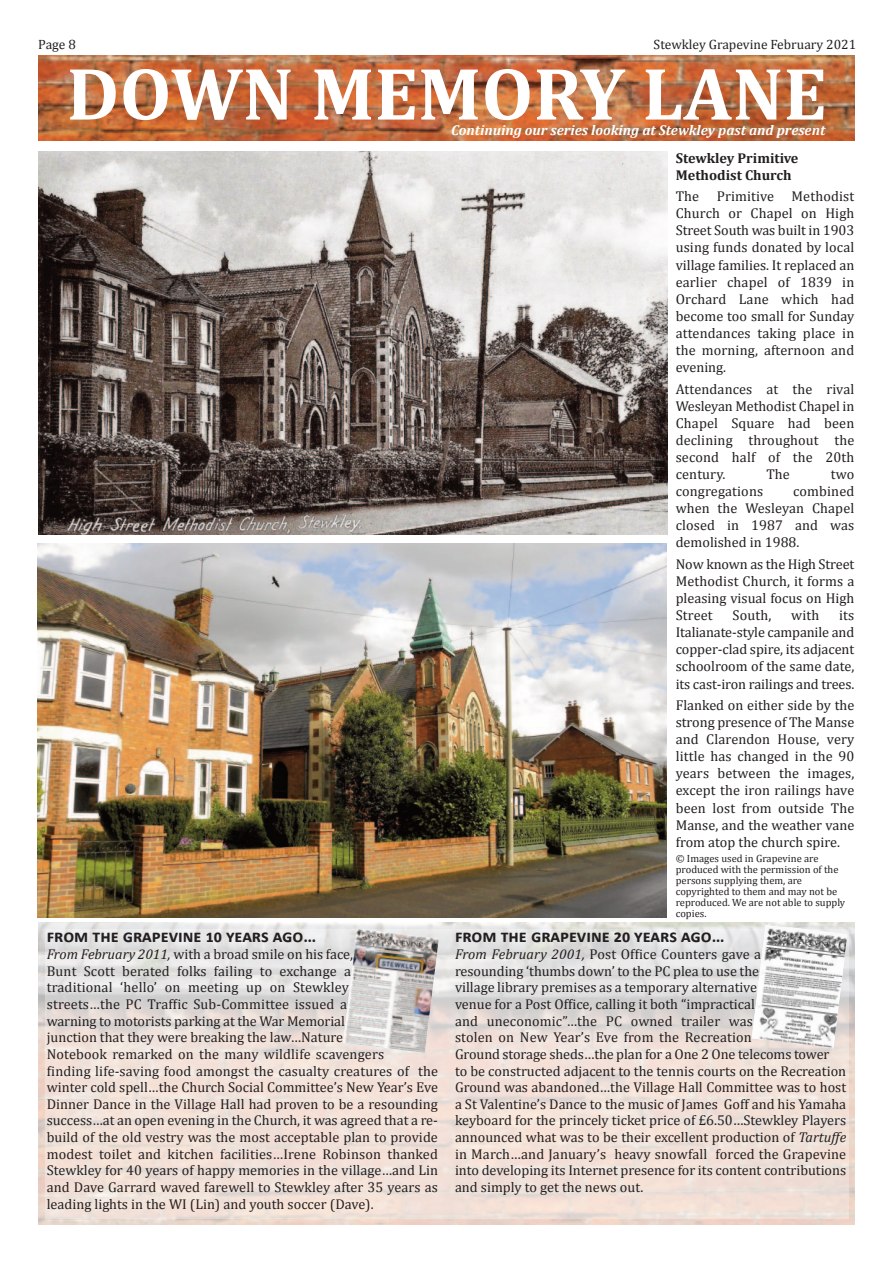
<style>
.page{position:relative;width:893px;height:1263px;background:#fff}
.page>*{position:absolute;margin:0;border:0;box-sizing:border-box;transform-origin:0 0}
.t1{font:700 75px "Cambria";color:#fff}
.t2{font:700 18px "Calibri";color:#231f20}
.t3{font:14.25px/17.1px "Cambria";color:#231f20;text-align:justify}
.t4{font:italic 700 14.25px "Cambria";color:#fff}
.t5{font:700 14.25px/17.1px "Cambria";color:#231f20}
.t6{font:13.5px "Cambria";color:#231f20}
.t7{font:10.5px/11.1px "Cambria";color:#231f20}
.s1{font-style:italic}
</style>
<div class="page">
<img style="left:39px;top:922px;width:816px;height:302px">
<div style="left:45px;top:929px;width:803px;height:289px;background:#fff;opacity:.3"></div>
<img style="left:38px;top:55px;width:817px;height:85px">
<img style="left:38px;top:152px;width:630px;height:382px">
<img style="left:37px;top:543px;width:630px;height:374px">
<img style="left:752px;top:924px;width:95px;height:124px">
<img style="left:343px;top:929px;width:96px;height:124px">
<p class="t6" style="left:38px;top:36px;width:39px">Page 8</p>
<p class="t6" style="left:654px;top:36px;width:204px">Stewkley Grapevine February 2021</p>
<p class="t1" style="left:67px;top:48px;width:762px">DOWN MEMORY LANE</p>
<p class="t4" style="left:451px;top:121px;width:375px">Continuing our series looking at Stewkley past and present</p>
<p class="t5" style="left:676px;top:149px;width:124px">Stewkley Primitive<br>Methodist Church</p>
<p class="t3" style="left:676px;top:187px;width:180px">The Primitive Methodist Church or Chapel on High Street South was built in 1903 using funds donated by local village families. It replaced an earlier chapel of 1839 in Orchard Lane which had become too small for Sunday attendances taking place in the morning, afternoon and evening.</p>
<p class="t3" style="left:676px;top:380px;width:180px">Attendances at the rival Wesleyan Methodist Chapel in Chapel Square had been declining throughout the second half of the 20th century.</p>
<p class="t3" style="left:766px;top:465px;width:25px">The</p>
<p class="t3" style="left:831px;top:465px;width:25px">two</p>
<p class="t3" style="left:676px;top:482px;width:180px;text-indent:117px">combined when the Wesleyan Chapel closed in 1987 and was demolished in 1988.</p>
<p class="t3" style="left:676px;top:555px;width:180px">Now known as the High Street Methodist Church, it forms a pleasing visual focus on High Street</p>
<p class="t3" style="left:676px;top:482px;width:89px">congregations</p>
<p class="t3" style="left:732px;top:606px;width:40px">South,</p>
<p class="t3" style="left:791px;top:606px;width:30px">with</p>
<p class="t3" style="left:676px;top:606px;width:180px;text-indent:163px">its Italianate-style campanile and copper-clad spire, its adjacent schoolroom of the same date, its cast-iron railings and trees.</p>
<p class="t3" style="left:676px;top:696px;width:180px">Flanked on either side by the strong presence of The Manse and Clarendon House, very little has changed in the 90 years between the images, except the iron railings have been lost from outside The Manse, and the weather vane from atop the church spire.</p>
<p class="t2" style="left:47px;top:925px;width:271px">FROM THE GRAPEVINE 10 YEARS AGO…</p>
<p class="t3" style="left:47px;top:945px;width:393px;line-height:16.6px;text-align:left"><span class="s1">From February 2011,</span> with a broad smile on his face,<br>Bunt Scott berated folks failing to exchange a<br>traditional ‘hello’ on meeting up on Stewkley<br>streets…the PC Traffic Sub-Committee issued a<br>warning to motorists parking at the War Memorial<br>junction that they were breaking the law…Nature<br>Notebook remarked on the many wildlife scavengers<br>finding life-saving food amongst the casualty creatures of the winter cold spell…the Church Social Committee’s New Year’s Eve Dinner Dance in the Village Hall had proven to be a resounding success…at an open evening in the Church, it was agreed that a re&shy;build of the old vestry was the most acceptable plan to provide modest toilet and kitchen facilities…Irene Robinson thanked Stewkley for 40 years of happy memories in the village…and Lin and Dave Garrard waved farewell to Stewkley after 35 years as leading lights in the WI (Lin) and youth soccer (Dave).</p>
<p class="t7" style="left:676px;top:853px;width:171px">© Images used in Grapevine are produced with the permission of the persons supplying them, are copyrighted to them and may not be reproduced. We are not able to supply copies.</p>
<p class="t2" style="left:455px;top:925px;width:271px">FROM THE GRAPEVINE 20 YEARS AGO…</p>
<p class="t3" style="left:455px;top:945px;width:393px;line-height:16.6px;text-align:left"><span class="s1">From February 2001,</span> Post Office Counters gave a<br>resounding ‘thumbs down’ to the PC plea to use the<br>village library premises as a temporary alternative<br>venue for a Post Office, calling it both “impractical<br>and uneconomic”…the PC owned trailer was<br>stolen on New Year’s Eve from the Recreation<br>Ground storage sheds…the plan for a One 2 One telecoms tower<br>to be constructed adjacent to the tennis courts on the Recreation Ground was abandoned…the Village Hall Committee was to host a St Valentine’s Dance to the music of James Goff and his Yamaha keyboard for the princely ticket price of £6.50…Stewkley Players announced what was to be their excellent production of <span class="s1">Tartuffe </span>in March…and January’s heavy snowfall forced the Grapevine into developing its Internet presence for its content contributions and simply to get the news out.</p>
</div>
